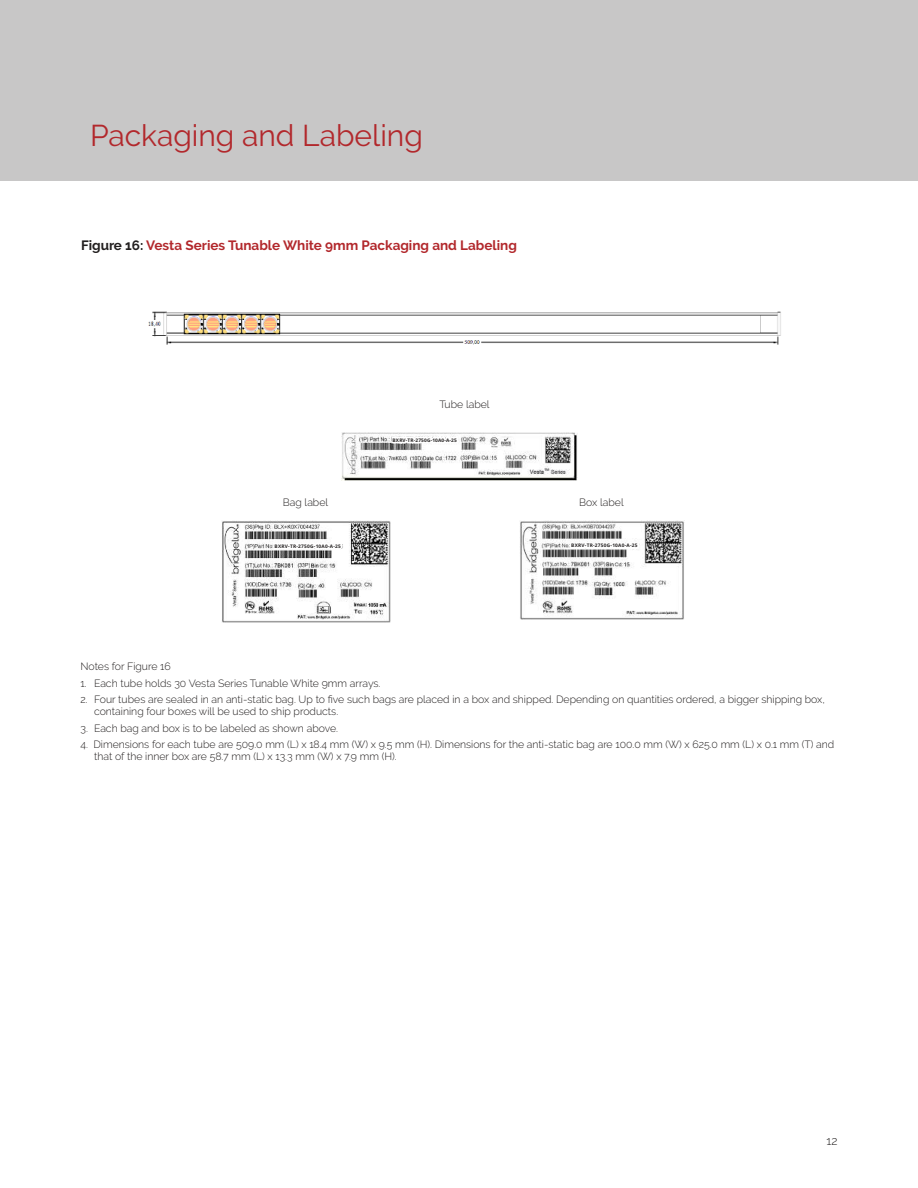
<style>
.page{position:relative;width:918px;height:1188px;background:#fff}
.page>*{position:absolute;margin:0;border:0;box-sizing:border-box;transform-origin:0 0}
.t1{font:30px "Raleway";color:#b2282c}
.t2{font:700 13.5px "Raleway";color:#b2282c}
.t3{font:300 12px "Raleway";color:#221f1f}
.t4{font:300 10.5px/12px "Raleway";color:#221f1f}
.t5{font:700 4.8px "Open Sans";letter-spacing:.05em;color:#221f1f}
.t6{font:700 4.8px "Open Sans";letter-spacing:.03em;color:#221f1f}
.s1{color:#221f1f}
</style>
<div class="page">
<div style="left:0;top:0;width:900px;height:180px;background:#c8c7c7"></div>
<img style="left:222px;top:520px;width:168px;height:102px">
<img style="left:520px;top:520px;width:164px;height:100px">
<img style="left:342px;top:433px;width:236px;height:48px">
<div style="left:899px;top:0;width:19px;height:181px;background:#c8c7c7"></div>
<svg style="left:390px;top:432px;width:71px;height:33px"></svg>
<svg style="left:272px;top:532px;width:73px;height:37px"></svg>
<svg style="left:569px;top:532px;width:73px;height:36px"></svg>
<img style="left:148px;top:311px;width:633px;height:34px">
<h1 class="t1" style="left:90px;top:123px;width:334px">Packaging and Labeling</h1>
<p class="t2" style="left:81px;top:239px;width:437px"><span class="s1">Figure 16:</span> Vesta Series Tunable White 9mm Packaging and Labeling</p>
<p class="t4" style="left:439px;top:399px;width:52px">Tube label</p>
<p class="t6" style="left:393px;top:437px;width:66px">BXRV-TR-2750G-10A0-A-25</p>
<p class="t4" style="left:283px;top:497px;width:47px">Bag label</p>
<p class="t4" style="left:579px;top:496px;width:46px">Box label</p>
<p class="t5" style="left:275px;top:543px;width:68px">BXRV-TR-2750G-10A0-A-25</p>
<p class="t5" style="left:571px;top:543px;width:68px">BXRV-TR-2750G-10A0-A-25</p>
<p class="t4" style="left:81px;top:661px;width:92px">Notes for Figure 16</p>
<p class="t4" style="left:81px;top:678px;width:301px">1. Each tube holds 30 Vesta Series Tunable White 9mm arrays.</p>
<p class="t4" style="left:94px;top:695px;width:732px;text-indent:-14px">2. Four tubes are sealed in an anti-static bag. Up to 昀椀ve such bags are placed in a box and shipped. Depending on quantities ordered, a bigger shipping box, containing four boxes will be used to ship products.</p>
<p class="t4" style="left:81px;top:722px;width:259px">3. Each bag and box is to be labeled as shown above.</p>
<p class="t4" style="left:94px;top:739px;width:742px;text-indent:-14px">4. Dimensions for each tube are 509.0 mm (L) x 18.4 mm (W) x 9.5 mm (H). Dimensions for the anti-static bag are 100.0 mm (W) x 625.0 mm (L) x 0.1 mm (T) and that of the inner box are 58.7 mm (L) x 13.3 mm (W) x 7.9 mm (H).</p>
<p class="t3" style="left:826px;top:1136px;width:12px">12</p>
</div>
